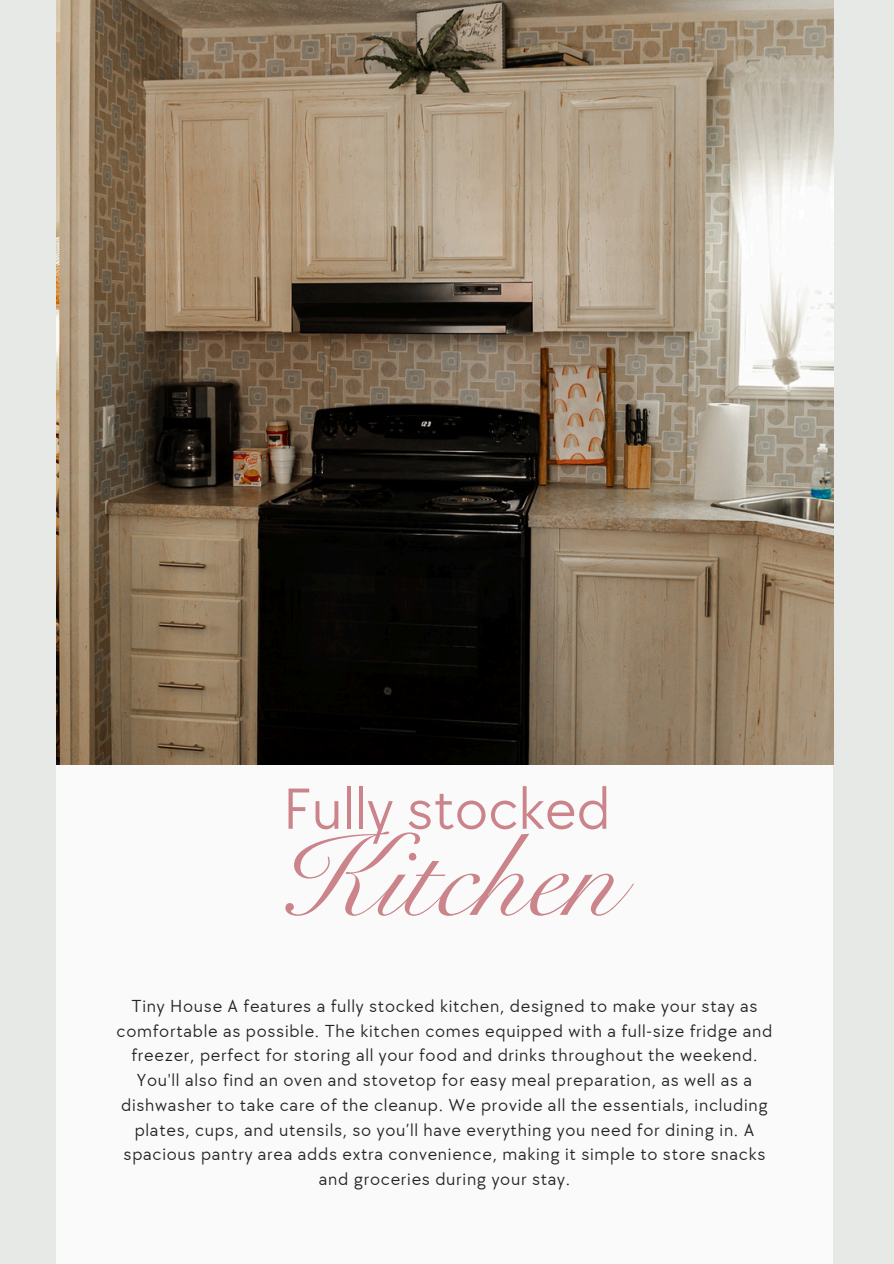
<style>
.page{position:relative;width:894px;height:1264px;background:#fff}
.page>*{position:absolute;margin:0;border:0;box-sizing:border-box;transform-origin:0 0}
.t1{font:117px "Snell Roundhand LT Std Scr";color:#ca848a}
.t2{font:60px "TT Chocolates";color:#ca848a}
.t3{font:18px/24.8px "TT Chocolates";letter-spacing:.04em;color:#232326;text-align:center}
</style>
<div class="page">
<div style="left:0;top:0;width:893px;height:1263px;background:#e7e9e7"></div>
<div style="left:56px;top:764px;width:776px;height:499px;background:#fff"></div>
<img style="left:56px;top:0;width:776px;height:764px">
<h2 class="t2" style="left:283px;top:774px;width:329px">Fully stocked</h2>
<h1 class="t1" style="left:274px;top:832px;width:346px">Kitchen</h1>
<p class="t3" style="left:116px;top:994px;width:657px">Tiny House A features a fully stocked kitchen, designed to make your stay as comfortable as possible. The kitchen comes equipped with a full-size fridge and freezer, perfect for storing all your food and drinks throughout the weekend.<br>You'll also find an oven and stovetop for easy meal preparation, as well as a dishwasher to take care of the cleanup. We provide all the essentials, including plates, cups, and utensils, so you’ll have everything you need for dining in. A spacious pantry area adds extra convenience, making it simple to store snacks and groceries during your stay.</p>
</div>
